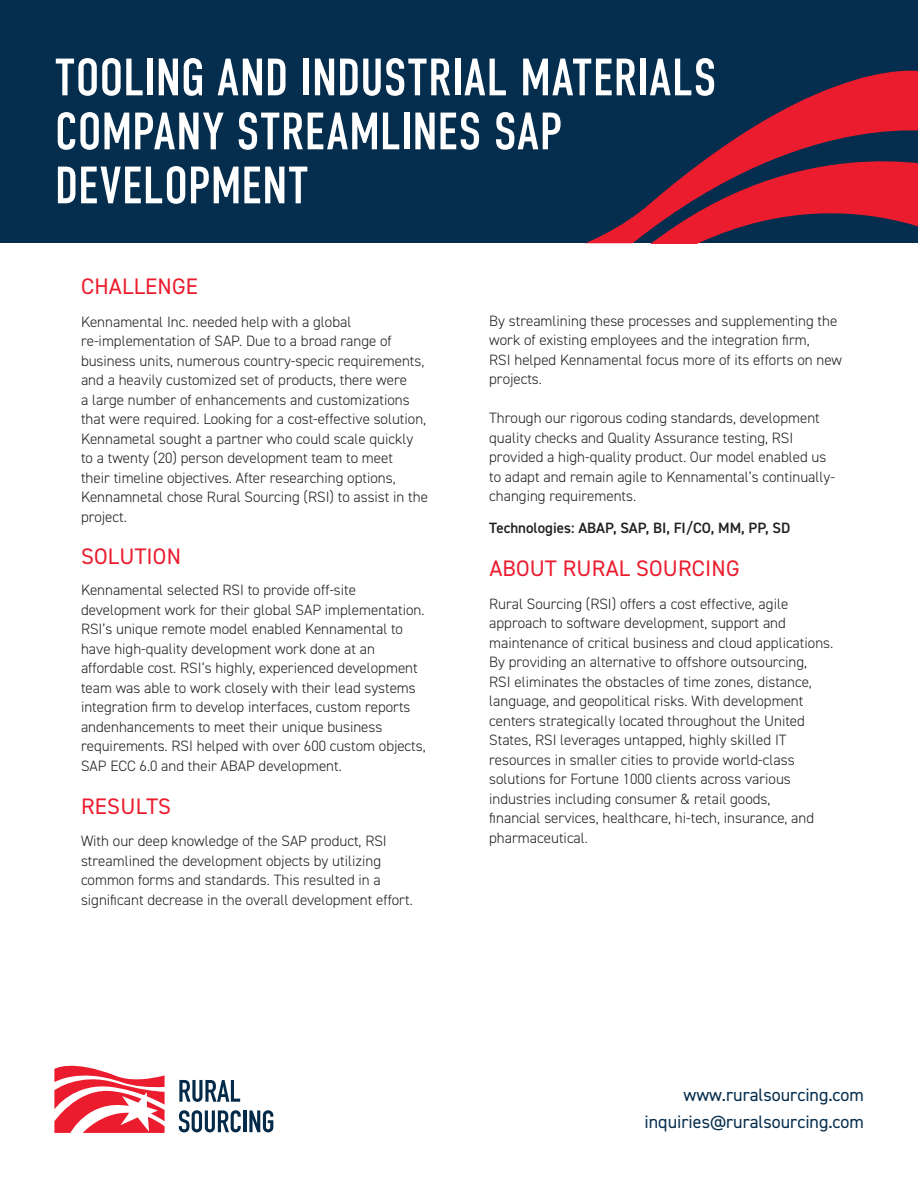
<style>
.page{position:relative;width:918px;height:1188px;background:#fff}
.page>*{position:absolute;margin:0;border:0;box-sizing:border-box;transform-origin:0 0}
.Title_page_title{font:52.5px/54px "DIN Condensed";letter-spacing:.005em;color:#fff}
.t1{font:22.5px "DIN2014";letter-spacing:.01em;color:#eb1c2d}
.t2{font:18px "DIN2014";color:#052d4d}
.t3{font:300 15px/19.5px "DIN2014";color:#231f20}
.t4{font:600 15px "DIN2014";color:#231f20}
</style>
<div class="page">
<div style="left:1px;top:0;width:917px;height:243px;background:#052d4d"></div>
<svg style="left:757px;top:70px;width:161px;height:55px;fill:#ea1c2d"></svg>
<svg style="left:586px;top:125px;width:332px;height:118px"></svg>
<svg style="left:54px;top:1065px;width:111px;height:68px"></svg>
<svg style="left:179px;top:1080px;width:61px;height:22px"></svg>
<svg style="left:179px;top:1110px;width:62px;height:22px"></svg>
<hr style="left:243px;top:1110px;width:4px;height:22px;background:#032b49">
<svg style="left:249px;top:1110px;width:24px;height:22px"></svg>
<p class="Title_page_title" style="left:55px;top:51px;width:663px">TOOLING AND INDUSTRIAL MATERIALS<br>COMPANY STREAMLINES SAP<br>DEVELOPMENT</p>
<p class="t1" style="left:81px;top:272px;width:119px">CHALLENGE</p>
<p class="t3" style="left:81px;top:312px;width:272px">Kennamental Inc. needed help with a global</p>
<p class="t3" style="left:81px;top:331px;width:349px">re-implementation of SAP. Due to a broad range of business units, numerous country-specic requirements, and a heavily customized set of products, there were<br>a large number of enhancements and customizations that were required. Looking for a cost-effective solution, Kennametal sought a partner who could scale quickly to a twenty (20) person development team to meet<br>their timeline objectives. After researching options, Kennamnetal chose Rural Sourcing (RSI) to assist in the project.</p>
<p class="t1" style="left:81px;top:542px;width:101px">SOLUTION</p>
<p class="t3" style="left:81px;top:580px;width:345px">Kennamental selected RSI to provide off-site development work for their global SAP implementation.<br>RSI’s unique remote model enabled Kennamental to have high-quality development work done at an</p>
<p class="t3" style="left:81px;top:658px;width:346px">affordable cost. RSI’s highly, experienced development team was able to work closely with their lead systems integration firm to develop interfaces, custom reports andenhancements to meet their unique business requirements. RSI helped with over 600 custom objects, SAP ECC 6.0 and their ABAP development.</p>
<p class="t1" style="left:81px;top:792px;width:91px">RESULTS</p>
<p class="t3" style="left:81px;top:831px;width:333px">With our deep knowledge of the SAP product, RSI streamlined the development objects by utilizing common forms and standards. This resulted in a significant decrease in the overall development effort.</p>
<p class="t3" style="left:489px;top:311px;width:350px">By streamlining these processes and supplementing the work of existing employees and the integration firm,</p>
<p class="t3" style="left:489px;top:350px;width:354px">RSI helped Kennamental focus more of its efforts on new projects.</p>
<p class="t3" style="left:489px;top:408px;width:347px">Through our rigorous coding standards, development quality checks and Quality Assurance testing, RSI provided a high-quality product. Our model enabled us to adapt and remain agile to Kennamental’s continually&shy;changing requirements.</p>
<p class="t4" style="left:489px;top:518px;width:303px">Technologies: ABAP, SAP, BI, FI/CO, MM, PP, SD</p>
<p class="t1" style="left:489px;top:554px;width:252px">ABOUT RURAL SOURCING</p>
<p class="t3" style="left:489px;top:594px;width:346px">Rural Sourcing (RSI) offers a cost effective, agile approach to software development, support and maintenance of critical business and cloud applications.<br>By providing an alternative to offshore outsourcing,<br>RSI eliminates the obstacles of time zones, distance, language, and geopolitical risks. With development centers strategically located throughout the United States, RSI leverages untapped, highly skilled IT resources in smaller cities to provide world-class solutions for Fortune 1000 clients across various industries including consumer &amp; retail goods,<br>financial services, healthcare, hi-tech, insurance, and pharmaceutical.</p>
<p class="t2" style="left:683px;top:1083px;width:182px">www.ruralsourcing.com</p>
<p class="t2" style="left:645px;top:1111px;width:221px">inquiries@ruralsourcing.com</p>
</div>
